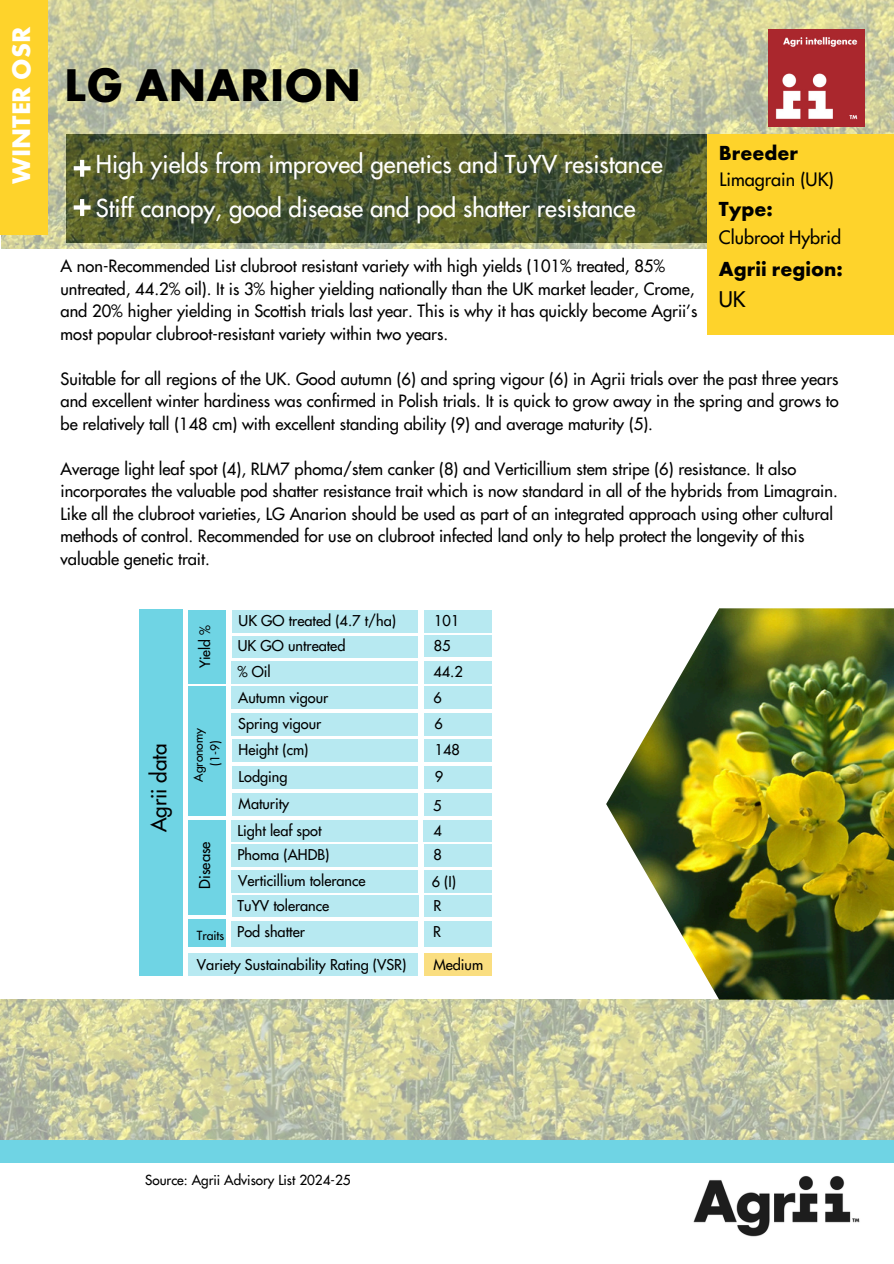
<style>
.page{position:relative;width:894px;height:1264px;background:#fff}
.page>*{position:absolute;margin:0;border:0;box-sizing:border-box;transform-origin:0 0}
.t1{font:700 47.25px "Futura";color:#000}
.t2{font:700 26.25px "Futura";color:#fff}
.t3{font:24px/44px "Futura LT";color:#fff}
.t4{font:700 21px/31.5px "Futura";color:#000}
.t5{font:20.7px "Futura LT";color:#000}
.t6{font:18px "Futura LT";color:#000}
.t7{font:16.5px/22.5px "Futura LT";color:#000}
.t8{font:14.7px "Futura LT";color:#000}
.t9{font:14.55px "Futura LT";color:#000}
.t10{font:13.95px "Futura LT";color:#000}
.t11{font:13.5px "Futura LT";color:#000}
.t12{font:12.3px "Futura LT";color:#000}
.t13{font:12px "Futura LT";color:#000}
.s1{font-family:"Futura LT";font-weight:400}
</style>
<div class="page">
<div style="left:0;top:1139px;width:893px;height:23px;background:#6fd4e4"></div>
<img style="left:693px;top:1176px;width:167px;height:61px">
<img style="left:1px;top:0;width:892px;height:249px">
<div style="left:0;top:0;width:48px;height:234px;background:#fed32b"></div>
<div style="left:707px;top:134px;width:186px;height:201px;background:#fed32b"></div>
<img style="left:767px;top:29px;width:97px;height:97px">
<svg style="left:74px;top:160px;width:17px;height:17px"></svg>
<div style="left:232px;top:610px;width:186px;height:22px;background:#b7e9f1"></div>
<div style="left:232px;top:636px;width:186px;height:21px;background:#b7e9f1"></div>
<div style="left:232px;top:661px;width:186px;height:22px;background:#b7e9f1"></div>
<div style="left:232px;top:686px;width:186px;height:23px;background:#b7e9f1"></div>
<div style="left:232px;top:713px;width:186px;height:23px;background:#b7e9f1"></div>
<div style="left:139px;top:610px;width:44px;height:365px;background:#6fd4e4"></div>
<div style="left:188px;top:610px;width:38px;height:73px;background:#6fd4e4"></div>
<div style="left:188px;top:686px;width:38px;height:129px;background:#6fd4e4"></div>
<div style="left:232px;top:820px;width:186px;height:21px;background:#b7e9f1"></div>
<div style="left:232px;top:844px;width:186px;height:22px;background:#b7e9f1"></div>
<div style="left:232px;top:869px;width:186px;height:23px;background:#b7e9f1"></div>
<div style="left:232px;top:895px;width:186px;height:21px;background:#b7e9f1"></div>
<div style="left:231px;top:920px;width:187px;height:26px;background:#b7e9f1"></div>
<div style="left:188px;top:820px;width:38px;height:94px;background:#6fd4e4"></div>
<div style="left:188px;top:919px;width:38px;height:27px;background:#6fd4e4"></div>
<div style="left:188px;top:953px;width:230px;height:23px;background:#b7e9f1"></div>
<div style="left:232px;top:739px;width:186px;height:22px;background:#b7e9f1"></div>
<div style="left:232px;top:766px;width:186px;height:22px;background:#b7e9f1"></div>
<div style="left:232px;top:793px;width:186px;height:22px;background:#b7e9f1"></div>
<div style="left:424px;top:713px;width:67px;height:23px;background:#b7e9f1"></div>
<div style="left:424px;top:739px;width:68px;height:22px;background:#b7e9f1"></div>
<div style="left:424px;top:766px;width:68px;height:22px;background:#b7e9f1"></div>
<div style="left:424px;top:610px;width:67px;height:22px;background:#b7e9f1"></div>
<div style="left:424px;top:635px;width:67px;height:22px;background:#b7e9f1"></div>
<div style="left:424px;top:661px;width:67px;height:22px;background:#b7e9f1"></div>
<div style="left:424px;top:686px;width:67px;height:23px;background:#b7e9f1"></div>
<div style="left:423px;top:820px;width:68px;height:21px;background:#b7e9f1"></div>
<div style="left:424px;top:844px;width:67px;height:22px;background:#b7e9f1"></div>
<div style="left:424px;top:869px;width:67px;height:23px;background:#b7e9f1"></div>
<div style="left:423px;top:895px;width:68px;height:21px;background:#b7e9f1"></div>
<div style="left:423px;top:920px;width:68px;height:26px;background:#b7e9f1"></div>
<div style="left:424px;top:953px;width:67px;height:22px;background:#fade80"></div>
<div style="left:424px;top:793px;width:68px;height:22px;background:#b7e9f1"></div>
<svg style="left:74px;top:199px;width:17px;height:17px"></svg>
<img style="left:606px;top:608px;width:287px;height:391px">
<img style="left:0;top:999px;width:893px;height:140px">
<h3 class="t2" style="left:10px;top:184px;width:159px;rotate:-90deg">WINTER OSR</h3>
<h4 class="t1" style="left:64px;top:64px;width:298px">LG ANARION</h4>
<h1 class="t3" style="left:96px;top:142px;width:568px">High yields from improved genetics and TuYV resistance<br>Stiff canopy, good disease and pod shatter resistance</h1>
<p class="t4" style="left:718px;top:139px;width:81px">Breeder</p>
<p class="t6" style="left:719px;top:167px;width:116px">Limagrain (UK)</p>
<p class="t4" style="left:718px;top:194px;width:56px">Type:</p>
<p class="t6" style="left:718px;top:226px;width:124px">Clubroot Hybrid</p>
<h5 class="t7" style="left:60px;top:255px;width:638px">A non-Recommended List clubroot resistant variety with high yields (101% treated, 85% untreated, 44.2% oil). It is 3% higher yielding nationally than the UK market leader, Crome, and 20% higher yielding in Scottish trials last year. This is why it has quickly become Agrii’s most popular clubroot-resistant variety within two years.</h5>
<h5 class="t7" style="left:60px;top:367px;width:779px;text-align:justify">Suitable for all regions of the UK. Good autumn (6) and spring vigour (6) in Agrii trials over the past three years and excellent winter hardiness was confirmed in Polish trials. It is quick to grow away in the spring and grows to be relatively tall (148 cm) with excellent standing ability (9) and average maturity (5).</h5>
<h4 class="t7" style="left:60px;top:457px;width:778px">Average light leaf spot (4), RLM7 phoma/stem canker (8) and Verticillium stem stripe (6) resistance. It also incorporates the valuable pod shatter resistance trait which is now standard in all of the hybrids from Limagrain.<br>Like all the clubroot varieties, LG Anarion should be used as part of an integrated approach using other cultural methods of control. Recommended for use on clubroot infected land only to help protect the longevity of this valuable genetic trait.</h4>
<p class="t4" style="left:718px;top:254px;width:125px">Agrii region:<br><span class="s1">UK</span></p>
<p class="t5" style="left:145px;top:832px;width:91px;rotate:-90deg">Agrii data</p>
<p class="t10" style="left:196px;top:668px;width:45px;rotate:-90deg">Yield %</p>
<p class="t13" style="left:191px;top:781px;width:55px;rotate:-90deg">Agronomy</p>
<p class="t13" style="left:207px;top:765px;width:26px;rotate:-90deg">(1-9)</p>
<h5 class="t9" style="left:238px;top:611px;width:159px">UK GO treated (4.7 t/ha)</h5>
<h5 class="t9" style="left:237px;top:662px;width:35px">% Oil</h5>
<h4 class="t9" style="left:238px;top:687px;width:91px">Autumn vigour</h4>
<p class="t9" style="left:238px;top:714px;width:85px">Spring vigour</p>
<h5 class="t9" style="left:238px;top:636px;width:109px">UK GO untreated</h5>
<p class="t9" style="left:238px;top:740px;width:71px">Height (cm)</p>
<p class="t9" style="left:238px;top:767px;width:50px">Lodging</p>
<p class="t9" style="left:434px;top:611px;width:27px">101</p>
<p class="t9" style="left:433px;top:636px;width:18px">85</p>
<p class="t9" style="left:433px;top:662px;width:31px">44.2</p>
<p class="t9" style="left:433px;top:687px;width:10px">6</p>
<p class="t9" style="left:434px;top:714px;width:10px">6</p>
<p class="t9" style="left:434px;top:740px;width:27px">148</p>
<p class="t9" style="left:434px;top:767px;width:10px">9</p>
<p class="t9" style="left:238px;top:794px;width:52px">Maturity</p>
<p class="t9" style="left:433px;top:796px;width:10px">5</p>
<p class="t9" style="left:237px;top:820px;width:86px">Light leaf spot</p>
<p class="t9" style="left:237px;top:845px;width:93px">Phoma (AHDB)</p>
<p class="t9" style="left:238px;top:870px;width:129px">Verticillium tolerance</p>
<p class="t9" style="left:237px;top:896px;width:93px">TuYV tolerance</p>
<p class="t9" style="left:237px;top:922px;width:69px">Pod shatter</p>
<p class="t8" style="left:195px;top:888px;width:49px;rotate:-90deg">Disease</p>
<p class="t12" style="left:197px;top:927px;width:29px">Traits</p>
<p class="t9" style="left:197px;top:954px;width:211px">Variety Sustainability Rating (VSR)</p>
<p class="t9" style="left:433px;top:820px;width:10px">4</p>
<p class="t9" style="left:433px;top:845px;width:10px">8</p>
<p class="t9" style="left:433px;top:896px;width:9px">R</p>
<p class="t9" style="left:433px;top:922px;width:9px">R</p>
<p class="t9" style="left:433px;top:954px;width:51px">Medium</p>
<p class="t9" style="left:431px;top:871px;width:26px">6 (I)</p>
<h6 class="t11" style="left:145px;top:1171px;width:207px">Source: Agrii Advisory List 2024-25</h6>
</div>
